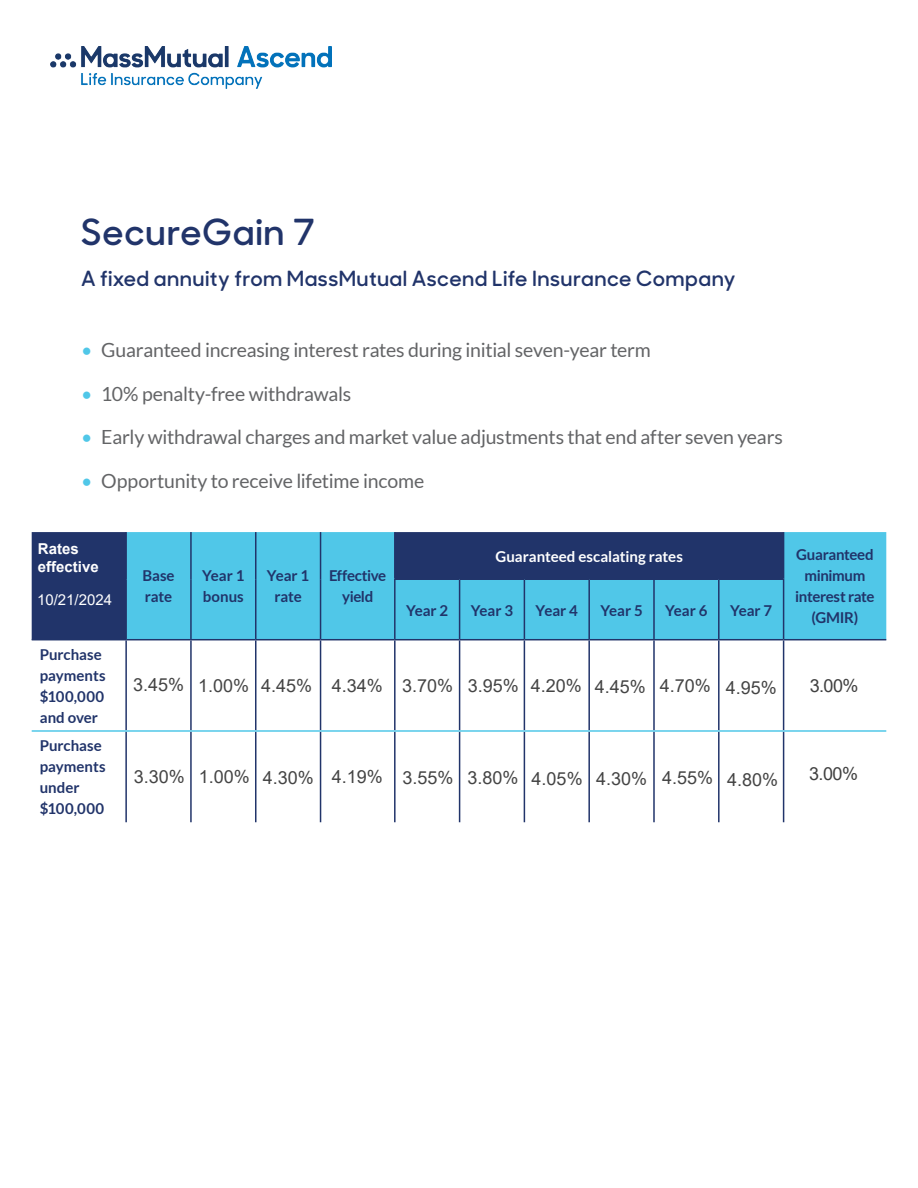
<style>
.page{position:relative;width:918px;height:1188px;background:#fff}
.page>*{position:absolute;margin:0;border:0;box-sizing:border-box;transform-origin:0 0}
.t1{font:600 36px "MM Sharp Sans";letter-spacing:.02em;color:#21346a}
.t2{font:600 21px "MM Sharp Sans";letter-spacing:.02em;color:#21346a}
.t3{font:19.5px "Lato";letter-spacing:-.015em;color:#636466}
.t4{font:18px "Arial";color:#444}
.t5{font:18px "Arial";color:#404040}
.t6{font:700 15px/21px "Lato";letter-spacing:-.005em;color:#21346a}
.t7{font:700 15px/21px "Lato";letter-spacing:-.025em;color:#21346a;text-align:center}
.t8{font:700 15px "Lato";color:#fff}
.t9{font:700 15px/18px "Arial";color:#fff}
.t10{font:15px "Arial";color:#fff}
.s1{color:#50c7e8}
.s2{color:#454545}
</style>
<div class="page">
<div style="left:32px;top:532px;width:93px;height:107px;background:#21346a"></div>
<svg style="left:127px;top:532px;width:759px;height:107px;background:#45a5cb"></svg>
<hr style="left:125px;top:640px;width:2px;height:90px;background:#21346a">
<hr style="left:190px;top:640px;width:2px;height:90px;background:#21346a">
<hr style="left:255px;top:640px;width:1px;height:90px;background:#21346a">
<hr style="left:320px;top:640px;width:1px;height:90px;background:#21346a">
<hr style="left:394px;top:640px;width:2px;height:90px;background:#21346a">
<hr style="left:459px;top:640px;width:1px;height:90px;background:#21346a">
<hr style="left:524px;top:640px;width:1px;height:90px;background:#21346a">
<hr style="left:588px;top:640px;width:2px;height:90px;background:#21346a">
<hr style="left:653px;top:640px;width:2px;height:90px;background:#21346a">
<hr style="left:718px;top:640px;width:2px;height:90px;background:#21346a">
<hr style="left:783px;top:640px;width:1px;height:90px;background:#21346a">
<hr style="left:125px;top:732px;width:2px;height:90px;background:#21346a">
<hr style="left:190px;top:732px;width:2px;height:90px;background:#21346a">
<hr style="left:255px;top:732px;width:1px;height:90px;background:#21346a">
<hr style="left:320px;top:732px;width:1px;height:90px;background:#21346a">
<hr style="left:394px;top:732px;width:2px;height:90px;background:#21346a">
<hr style="left:459px;top:732px;width:1px;height:90px;background:#21346a">
<hr style="left:524px;top:732px;width:1px;height:90px;background:#21346a">
<hr style="left:588px;top:732px;width:2px;height:90px;background:#21346a">
<hr style="left:653px;top:732px;width:2px;height:90px;background:#21346a">
<hr style="left:718px;top:732px;width:2px;height:90px;background:#21346a">
<hr style="left:783px;top:732px;width:1px;height:90px;background:#21346a">
<hr style="left:32px;top:730px;width:94px;height:2px;background:#50c7e8">
<hr style="left:126px;top:730px;width:65px;height:2px;background:#50c7e8">
<hr style="left:191px;top:730px;width:65px;height:2px;background:#50c7e8">
<hr style="left:256px;top:730px;width:65px;height:2px;background:#50c7e8">
<hr style="left:321px;top:730px;width:74px;height:2px;background:#50c7e8">
<hr style="left:395px;top:730px;width:65px;height:2px;background:#50c7e8">
<hr style="left:460px;top:730px;width:64px;height:2px;background:#50c7e8">
<hr style="left:524px;top:730px;width:65px;height:2px;background:#50c7e8">
<hr style="left:589px;top:730px;width:65px;height:2px;background:#50c7e8">
<hr style="left:654px;top:730px;width:65px;height:2px;background:#50c7e8">
<hr style="left:719px;top:730px;width:65px;height:2px;background:#50c7e8">
<hr style="left:784px;top:730px;width:102px;height:2px;background:#50c7e8">
<hr style="left:125px;top:532px;width:2px;height:47px;background:#21346a">
<hr style="left:190px;top:532px;width:2px;height:47px;background:#21346a">
<hr style="left:255px;top:532px;width:1px;height:47px;background:#21346a">
<hr style="left:320px;top:532px;width:1px;height:47px;background:#21346a">
<hr style="left:125px;top:579px;width:2px;height:60px;background:#21346a">
<hr style="left:190px;top:579px;width:2px;height:60px;background:#21346a">
<hr style="left:255px;top:579px;width:1px;height:60px;background:#21346a">
<hr style="left:320px;top:579px;width:1px;height:60px;background:#21346a">
<hr style="left:32px;top:639px;width:94px;height:1px;background:#21346a">
<hr style="left:126px;top:639px;width:65px;height:1px;background:#21346a">
<hr style="left:191px;top:639px;width:65px;height:1px;background:#21346a">
<hr style="left:256px;top:639px;width:65px;height:1px;background:#21346a">
<hr style="left:321px;top:639px;width:74px;height:1px;background:#21346a">
<hr style="left:394px;top:532px;width:2px;height:46px;background:#21346a">
<hr style="left:783px;top:532px;width:1px;height:46px;background:#21346a">
<hr style="left:784px;top:639px;width:102px;height:1px;background:#21346a">
<hr style="left:394px;top:578px;width:66px;height:2px;background:#21346a">
<hr style="left:394px;top:580px;width:2px;height:59px;background:#21346a">
<hr style="left:460px;top:578px;width:64px;height:2px;background:#21346a">
<hr style="left:459px;top:580px;width:1px;height:59px;background:#21346a">
<hr style="left:524px;top:578px;width:65px;height:2px;background:#21346a">
<hr style="left:524px;top:580px;width:1px;height:59px;background:#21346a">
<hr style="left:589px;top:578px;width:65px;height:2px;background:#21346a">
<hr style="left:588px;top:580px;width:2px;height:59px;background:#21346a">
<hr style="left:654px;top:578px;width:65px;height:2px;background:#21346a">
<hr style="left:653px;top:580px;width:2px;height:59px;background:#21346a">
<hr style="left:719px;top:578px;width:65px;height:2px;background:#21346a">
<hr style="left:718px;top:580px;width:2px;height:59px;background:#21346a">
<hr style="left:783px;top:580px;width:1px;height:59px;background:#21346a">
<hr style="left:395px;top:639px;width:65px;height:1px;background:#21346a">
<hr style="left:460px;top:639px;width:64px;height:1px;background:#21346a">
<hr style="left:524px;top:639px;width:65px;height:1px;background:#21346a">
<hr style="left:589px;top:639px;width:65px;height:1px;background:#21346a">
<hr style="left:654px;top:639px;width:65px;height:1px;background:#21346a">
<hr style="left:719px;top:639px;width:65px;height:1px;background:#21346a">
<img style="left:50px;top:46px;width:281px;height:42px">
<h1 class="t1" style="left:81px;top:204px;width:236px">SecureGain 7</h1>
<p class="t2" style="left:81px;top:262px;width:656px">A fixed annuity from MassMutual Ascend Life Insurance Company</p>
<p class="t3" style="left:81px;top:339px;width:571px"><span class="s1">•</span> Guaranteed increasing interest rates during initial seven-year term</p>
<p class="t3" style="left:81px;top:383px;width:272px"><span class="s1">•</span> 10% penalty-free withdrawals</p>
<p class="t3" style="left:81px;top:426px;width:703px"><span class="s1">•</span> Early withdrawal charges and market value adjustments that end after seven years</p>
<p class="t3" style="left:81px;top:470px;width:345px"><span class="s1">•</span> Opportunity to receive lifetime income</p>
<p class="t9" style="left:38px;top:540px;width:62px">Rates effective</p>
<p class="t10" style="left:37px;top:589px;width:77px">10/21/2024</p>
<p class="t6" style="left:40px;top:644px;width:67px">Purchase payments $100,000 and over</p>
<p class="t6" style="left:40px;top:735px;width:67px">Purchase payments under $100,000</p>
<p class="t6" style="left:142px;top:565px;width:34px">Base rate</p>
<p class="t6" style="left:202px;top:565px;width:44px">Year 1 bonus</p>
<p class="t6" style="left:267px;top:565px;width:44px;text-align:center">Year 1 rate</p>
<p class="t7" style="left:329px;top:565px;width:59px">Effective yield</p>
<p class="t8" style="left:495px;top:548px;width:189px">Guaranteed escalating rates</p>
<p class="t7" style="left:795px;top:544px;width:81px">Guaranteed minimum interest rate (GMIR)</p>
<p class="t6" style="left:406px;top:599px;width:44px">Year 2</p>
<p class="t6" style="left:471px;top:599px;width:44px">Year 3</p>
<p class="t6" style="left:536px;top:599px;width:44px">Year 4</p>
<p class="t6" style="left:600px;top:599px;width:44px">Year 5</p>
<p class="t6" style="left:665px;top:599px;width:44px">Year 6</p>
<p class="t6" style="left:730px;top:599px;width:44px">Year 7</p>
<p class="t4" style="left:133px;top:673px;width:645px">3.45% <span class="s2">1.00%</span> 4.45% 4.34% 3.70% 3.95% 4.20% 4.45% 4.70% 4.95%</p>
<p class="t4" style="left:134px;top:766px;width:646px">3.30% <span class="s2">1.00%</span> 4.30% 4.19% 3.55% 3.80% 4.05% 4.30% 4.55% 4.80%</p>
<p class="t5" style="left:810px;top:673px;width:50px">3.00%</p>
<p class="t5" style="left:809px;top:761px;width:50px">3.00%</p>
</div>
